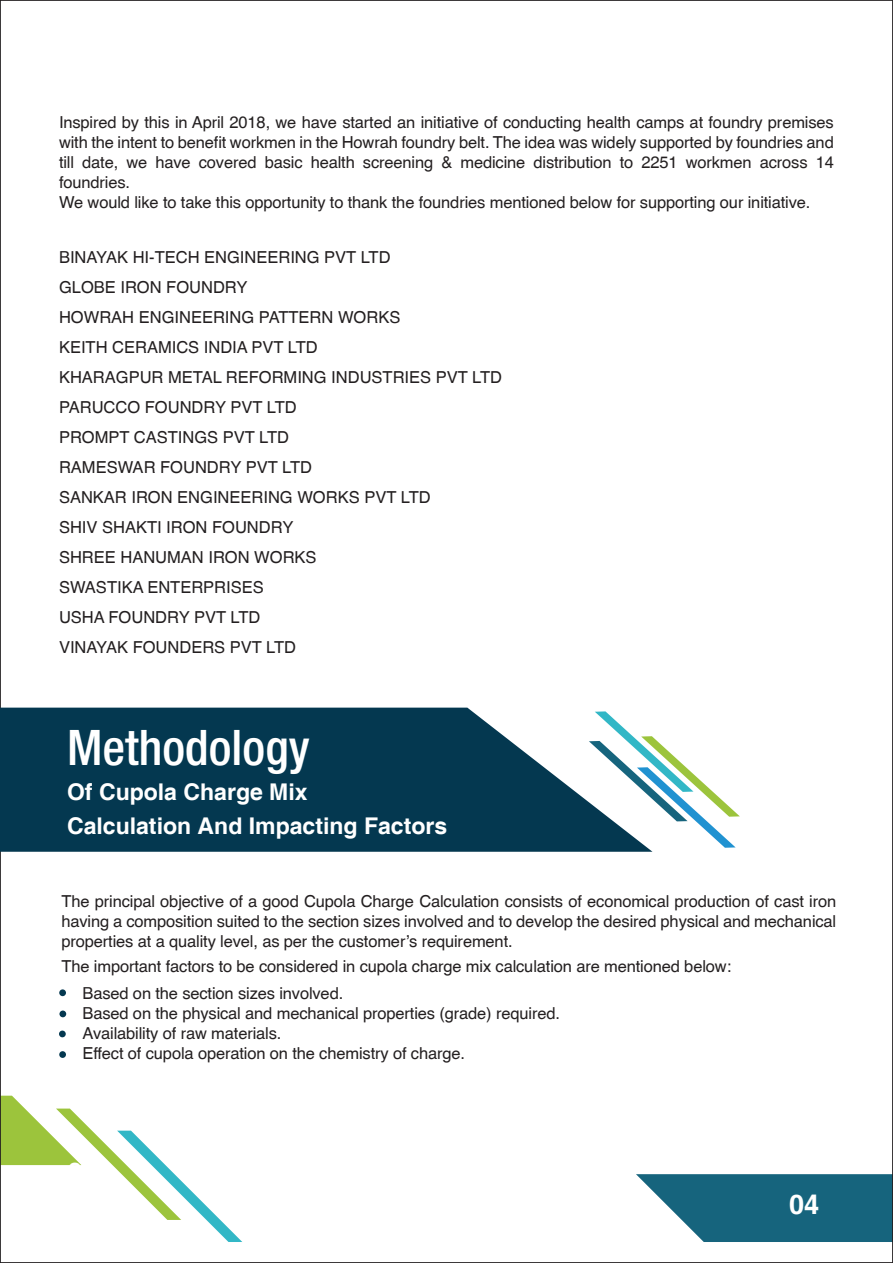
<style>
.page{position:relative;width:893px;height:1263px;background:#fff}
.page>*{position:absolute;margin:0;border:0;box-sizing:border-box;transform-origin:0 0}
.t1{font:500 condensed 49.05px "Helvetica Neue";color:#fff}
.t2{font:700 27px "Helvetica";color:#fff}
.t3{font:700 23.1px/34.5px "Helvetica";color:#fff}
.t4{font:16.5px/30px "Helvetica";letter-spacing:-.01em;color:#231f20}
</style>
<div class="page">
<svg style="left:636px;top:1174px;width:254px;height:68px;background:#36798e"></svg>
<svg style="left:3px;top:1096px;width:239px;height:146px"></svg>
<svg style="left:0;top:708px;width:652px;height:144px;background:#15465c"></svg>
<svg style="left:589px;top:711px;width:151px;height:137px"></svg>
<div style="left:59px;top:989px;width:7px;height:7px;background:#043850;border-radius:50%"></div>
<div style="left:59px;top:1010px;width:7px;height:7px;background:#043850;border-radius:50%"></div>
<div style="left:59px;top:1030px;width:7px;height:7px;background:#043850;border-radius:50%"></div>
<div style="left:59px;top:1051px;width:7px;height:7px;background:#043850;border-radius:50%"></div>
<p class="t4" style="left:59px;top:112px;width:776px;line-height:19.8px">Inspired by this in April 2018, we have started an initiative of conducting health camps at foundry premises with the intent to benefit workmen in the Howrah foundry belt. The idea was widely supported by foundries and till date, we have covered basic health screening &amp; medicine distribution to 2251 workmen across 14 foundries.<br>We would like to take this opportunity to thank the foundries mentioned below for supporting our initiative.</p>
<p class="t4" style="left:59px;top:242px;width:445px">BINAYAK HI-TECH ENGINEERING PVT LTD<br>GLOBE IRON FOUNDRY<br>HOWRAH ENGINEERING PATTERN WORKS<br>KEITH CERAMICS INDIA PVT LTD<br>KHARAGPUR METAL REFORMING INDUSTRIES PVT LTD<br>PARUCCO FOUNDRY PVT LTD<br>PROMPT CASTINGS PVT LTD<br>RAMESWAR FOUNDRY PVT LTD<br>SANKAR IRON ENGINEERING WORKS PVT LTD<br>SHIV SHAKTI IRON FOUNDRY<br>SHREE HANUMAN IRON WORKS<br>SWASTIKA ENTERPRISES<br>USHA FOUNDRY PVT LTD<br>VINAYAK FOUNDERS PVT LTD</p>
<h1 class="t1" style="left:67px;top:718px;width:244px">Methodology</h1>
<h3 class="t3" style="left:67px;top:775px;width:382px">Of Cupola Charge Mix<br>Calculation And Impacting Factors</h3>
<p class="t4" style="left:62px;top:891px;width:776px;line-height:19.8px;text-align:justify">The principal objective of a good Cupola Charge Calculation consists of economical production of cast iron having a composition suited to the section sizes involved and to develop the desired physical and mechanical properties at a quality level, as per the customer’s requirement.</p>
<p class="t4" style="left:83px;top:952px;width:650px;line-height:27px;text-indent:-21px">The important factors to be considered in cupola charge mix calculation are mentioned below:<br>Based on the section sizes involved.</p>
<p class="t4" style="left:83px;top:1003px;width:479px;line-height:19.8px">Based on the physical and mechanical properties (grade) required.<br>Availability of raw materials.<br>Effect of cupola operation on the chemistry of charge.</p>
<h2 class="t2" style="left:67px;top:1156px;width:32px">04</h2>
<h2 class="t2" style="left:789px;top:1188px;width:32px">04</h2>
</div>
